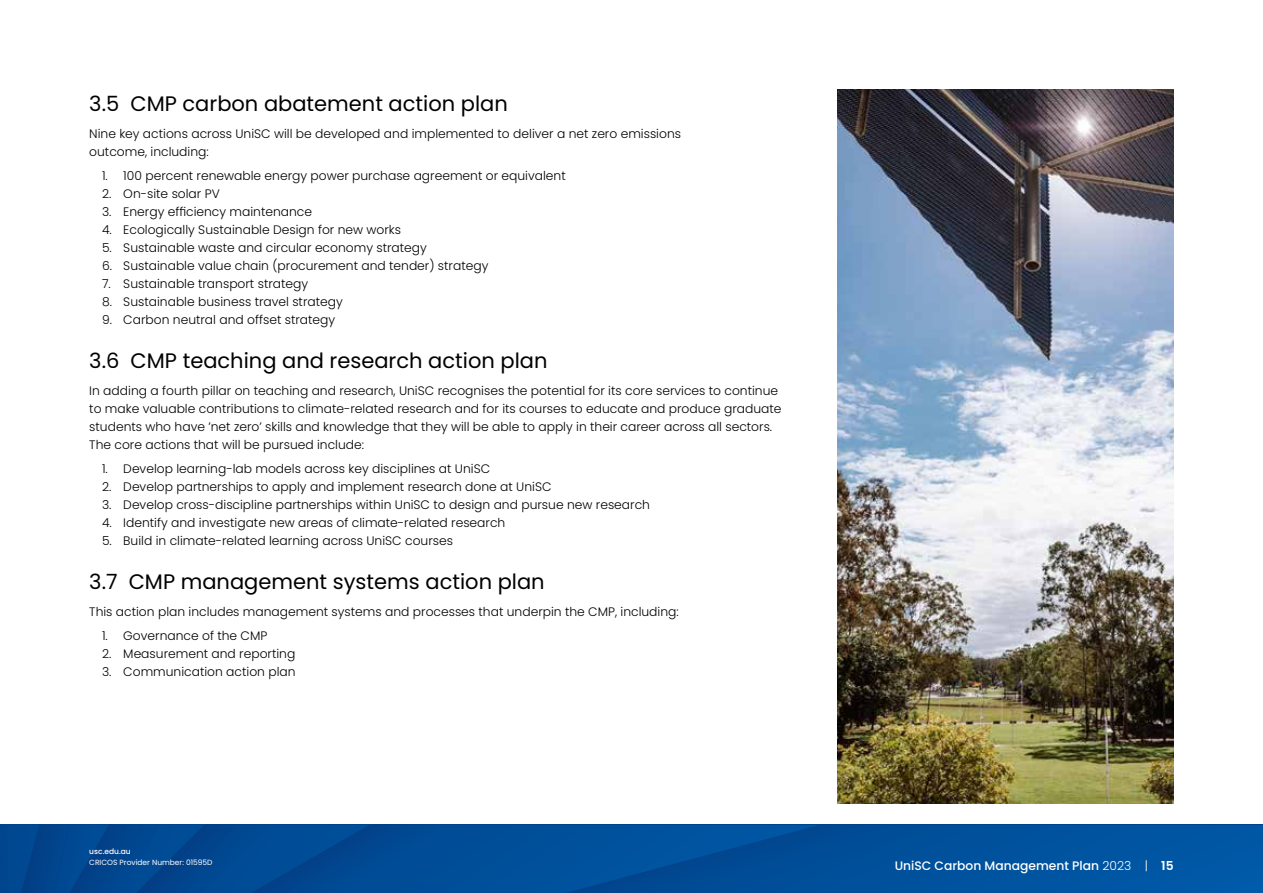
<style>
.page{position:relative;width:1263px;height:893px;background:#fff}
.page>*{position:absolute;margin:0;border:0;box-sizing:border-box;transform-origin:0 0}
.t1{font:21px "Poppins";color:#000}
.t2{font:300 12.3px/18px "Poppins";color:#000}
.t3{font:500 12.3px "Poppins";color:#fff}
.t4{font:7.5px "Poppins";color:#fff}
.t5{font:500 7.5px "Poppins";color:#fff}
.s1{font-weight:300}
.s2{font-weight:600}
</style>
<div class="page">
<img style="left:838px;top:89px;width:336px;height:715px">
<div style="left:872px;top:825px;width:391px;height:68px;background:#0054a0"></div>
<div style="left:820px;top:825px;width:52px;height:68px;background:#004e99"></div>
<svg style="left:0;top:825px;width:820px;height:68px;background:#004a94"></svg>
<h1 class="t1" style="left:89px;top:92px;width:420px">3.5 CMP carbon abatement action plan</h1>
<p class="t2" style="left:89px;top:125px;width:593px">Nine key actions across UniSC will be developed and implemented to deliver a net zero emissions outcome, including:</p>
<p class="t2" style="left:102px;top:167px;width:465px">1. 100 percent renewable energy power purchase agreement or equivalent</p>
<p class="t2" style="left:102px;top:185px;width:119px">2. On-site solar PV</p>
<p class="t2" style="left:102px;top:203px;width:212px">3. Energy efficiency maintenance</p>
<p class="t2" style="left:102px;top:221px;width:301px">4. Ecologically Sustainable Design for new works</p>
<p class="t2" style="left:102px;top:239px;width:326px">5. Sustainable waste and circular economy strategy</p>
<p class="t2" style="left:102px;top:257px;width:388px">6. Sustainable value chain (procurement and tender) strategy</p>
<p class="t2" style="left:102px;top:275px;width:208px">7. Sustainable transport strategy</p>
<p class="t2" style="left:102px;top:293px;width:242px">8. Sustainable business travel strategy</p>
<p class="t2" style="left:102px;top:311px;width:235px">9. Carbon neutral and offset strategy</p>
<h1 class="t1" style="left:89px;top:349px;width:460px">3.6 CMP teaching and research action plan</h1>
<p class="t2" style="left:89px;top:381px;width:694px">In adding a fourth pillar on teaching and research, UniSC recognises the potential for its core services to continue to make valuable contributions to climate-related research and for its courses to educate and produce graduate students who have ’net zero’ skills and knowledge that they will be able to apply in their career across all sectors.<br>The core actions that will be pursued include:</p>
<p class="t2" style="left:102px;top:460px;width:390px">1. Develop learning-lab models across key disciplines at UniSC</p>
<p class="t2" style="left:102px;top:478px;width:451px">2. Develop partnerships to apply and implement research done at UniSC</p>
<p class="t2" style="left:102px;top:496px;width:549px">3. Develop cross-discipline partnerships within UniSC to design and pursue new research</p>
<p class="t2" style="left:102px;top:514px;width:405px">4. Identify and investigate new areas of climate-related research</p>
<p class="t2" style="left:102px;top:532px;width:352px">5. Build in climate-related learning across UniSC courses</p>
<h1 class="t1" style="left:89px;top:570px;width:457px">3.7 CMP management systems action plan</h1>
<p class="t2" style="left:89px;top:602px;width:591px">This action plan includes management systems and processes that underpin the CMP, including:</p>
<p class="t2" style="left:102px;top:627px;width:167px">1. Governance of the CMP</p>
<p class="t2" style="left:102px;top:645px;width:195px">2. Measurement and reporting</p>
<p class="t2" style="left:102px;top:663px;width:195px">3. Communication action plan</p>
<p class="t5" style="left:89px;top:847px;width:43px">usc.edu.au</p>
<p class="t4" style="left:89px;top:858px;width:125px">CRICOS Provider Number: 01595D</p>
<p class="t3" style="left:895px;top:858px;width:280px">UniSC Carbon Management Plan <span class="s1">2023 |</span> <span class="s2">15</span></p>
</div>
